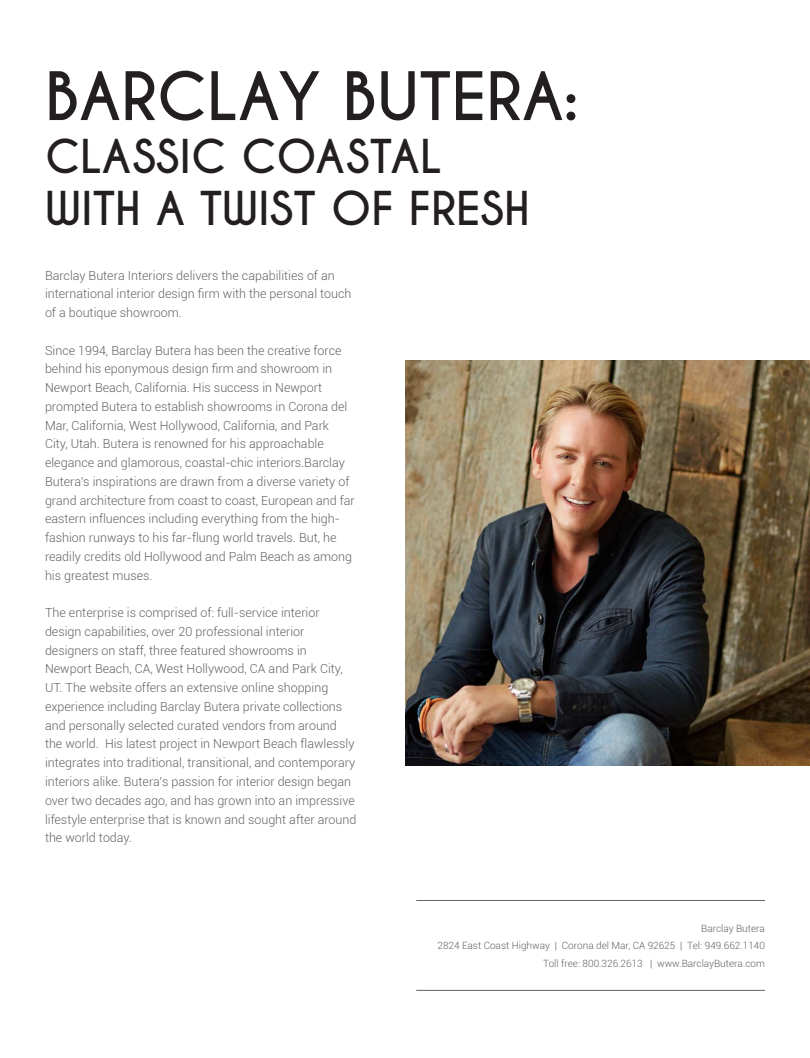
<style>
.page{position:relative;width:810px;height:1058px;background:#fff}
.page>*{position:absolute;margin:0;border:0;box-sizing:border-box;transform-origin:0 0}
.t1{font:700 62.5px "Caviar Dreams";color:#231f20}
.t2{font:700 43.75px "Caviar Dreams";color:#231f20}
.t3{font:300 12.5px/18.8px "Roboto";color:#636366}
.t4{font:300 10px "Roboto";color:#636366}
</style>
<div class="page">
<hr style="left:416px;top:900px;width:349px;height:1px;background:#636366">
<hr style="left:416px;top:990px;width:349px;height:1px;background:#636366">
<img style="left:405px;top:360px;width:405px;height:405px">
<p class="t1" style="left:45px;top:59px;width:536px">BARCLAY BUTERA:</p>
<p class="t2" style="left:45px;top:130px;width:398px">CLASSIC COASTAL</p>
<p class="t2" style="left:45px;top:182px;width:486px">WITH A TWIST OF FRESH</p>
<p class="t3" style="left:45px;top:265px;width:308px">Barclay Butera Interiors delivers the capabilities of an international interior design firm with the personal touch of a boutique showroom.</p>
<p class="t3" style="left:45px;top:340px;width:311px">Since 1994, Barclay Butera has been the creative force behind his eponymous design firm and showroom in Newport Beach, California. His success in Newport prompted Butera to establish showrooms in Corona del Mar, California, West Hollywood, California, and Park City, Utah. Butera is renowned for his approachable elegance and glamorous, coastal-chic interiors.Barclay Butera’s inspirations are drawn from a diverse variety of grand architecture from coast to coast, European and far eastern influences including everything from the high&shy;fashion runways to his far-flung world travels. But, he readily credits old Hollywood and Palm Beach as among his greatest muses.</p>
<p class="t3" style="left:45px;top:603px;width:313px">The enterprise is comprised of: full-service interior design capabilities, over 20 professional interior designers on staff, three featured showrooms in Newport Beach, CA, West Hollywood, CA and Park City, UT. The website offers an extensive online shopping experience including Barclay Butera private collections and personally selected curated vendors from around the world. His latest project in Newport Beach flawlessly integrates into traditional, transitional, and contemporary interiors alike. Butera’s passion for interior design began over two decades ago, and has grown into an impressive lifestyle enterprise that is known and sought after around the world today.</p>
<p class="t4" style="left:701px;top:921px;width:65px">Barclay Butera</p>
<p class="t4" style="left:437px;top:938px;width:329px">2824 East Coast Highway | Corona del Mar, CA 92625 | Tel: 949.662.1140</p>
<p class="t4" style="left:543px;top:956px;width:223px">Toll free: 800.326.2613 | www.BarclayButera.com</p>
</div>
